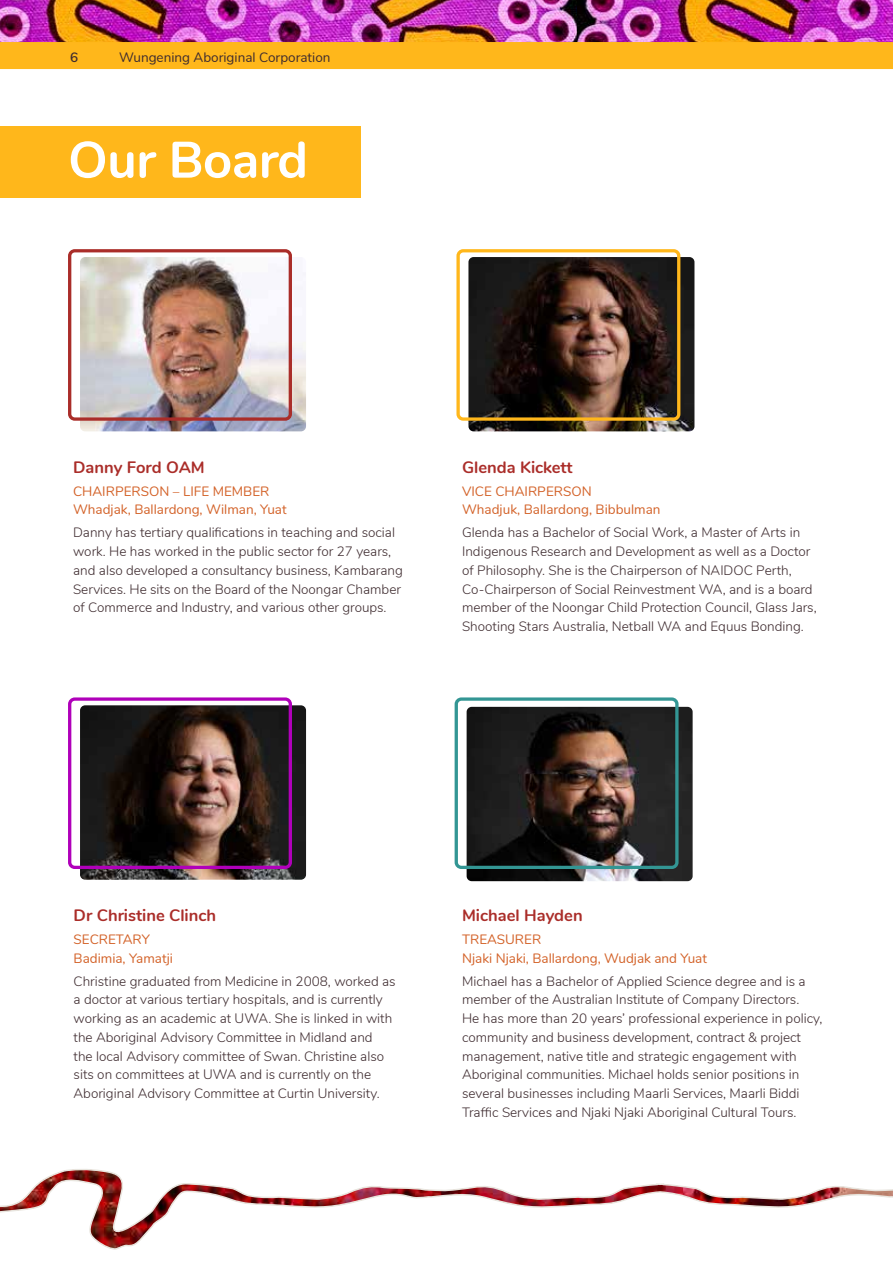
<style>
.page{position:relative;width:893px;height:1263px;background:#fff}
.page>*{position:absolute;margin:0;border:0;box-sizing:border-box;transform-origin:0 0}
.t1{font:700 51px "Nunito";letter-spacing:-.01em;color:#fff}
.t2{font:700 16.5px "Nunito";color:#aa2d29}
.t3{font:300 13.5px/18.8px "Nunito";color:#3e2b2f}
.t4{font:13.5px/18.8px "Nunito";color:#d36127}
.t5{font:13.5px "Nunito";color:#3e2b2f}
.t6{font:600 13.5px "Nunito";color:#3e2b2f}
</style>
<div class="page">
<svg style="left:0;top:1169px;width:893px;height:81px"></svg>
<img style="left:0;top:0;width:577px;height:42px">
<img style="left:577px;top:0;width:316px;height:42px">
<div style="left:0;top:42px;width:893px;height:27px;background:#ffb71b"></div>
<div style="left:0;top:126px;width:360px;height:71px;background:#ffb71b"></div>
<img style="left:80px;top:257px;width:226px;height:174px">
<img style="left:468px;top:257px;width:226px;height:174px">
<div style="left:68px;top:249px;width:224px;height:172px;border:3px solid #aa2d29;border-radius:5px"></div>
<img style="left:467px;top:707px;width:226px;height:174px">
<div style="left:455px;top:697px;width:223px;height:172px;border:3px solid #339694;border-radius:5px"></div>
<div style="left:456px;top:249px;width:224px;height:172px;border:3px solid #ffb71b;border-radius:5px"></div>
<img style="left:80px;top:705px;width:226px;height:175px">
<div style="left:68px;top:697px;width:224px;height:172px;border:3px solid #b000ba;border-radius:5px"></div>
<p class="t6" style="left:70px;top:47px;width:10px">6</p>
<p class="t5" style="left:119px;top:47px;width:213px">Wungening Aboriginal Corporation</p>
<h1 class="t1" style="left:68px;top:122px;width:241px">Our Board</h1>
<p class="t2" style="left:73px;top:455px;width:133px">Danny Ford OAM</p>
<p class="t4" style="left:73px;top:481px;width:215px">CHAIRPERSON – LIFE MEMBER<br>Whadjak, Ballardong, Wilman, Yuat</p>
<p class="t3" style="left:73px;top:522px;width:331px">Danny has tertiary qualifications in teaching and social work. He has worked in the public sector for 27 years, and also developed a consultancy business, Kambarang Services. He sits on the Board of the Noongar Chamber of Commerce and Industry, and various other groups.</p>
<p class="t2" style="left:462px;top:455px;width:112px">Glenda Kickett</p>
<p class="t4" style="left:462px;top:481px;width:200px">VICE CHAIRPERSON<br>Whadjuk, Ballardong, Bibbulman</p>
<p class="t3" style="left:462px;top:522px;width:356px">Glenda has a Bachelor of Social Work, a Master of Arts in Indigenous Research and Development as well as a Doctor of Philosophy. She is the Chairperson of NAIDOC Perth, Co-Chairperson of Social Reinvestment WA, and is a board member of the Noongar Child Protection Council, Glass Jars, Shooting Stars Australia, Netball WA and Equus Bonding.</p>
<p class="t2" style="left:74px;top:903px;width:144px">Dr Christine Clinch</p>
<p class="t4" style="left:74px;top:929px;width:101px">SECRETARY<br>Badimia, Yamatji</p>
<p class="t3" style="left:74px;top:971px;width:324px">Christine graduated from Medicine in 2008, worked as a doctor at various tertiary hospitals, and is currently working as an academic at UWA. She is linked in with the Aboriginal Advisory Committee in Midland and<br>the local Advisory committee of Swan. Christine also sits on committees at UWA and is currently on the Aboriginal Advisory Committee at Curtin University.</p>
<p class="t2" style="left:462px;top:903px;width:122px">Michael Hayden</p>
<p class="t4" style="left:462px;top:929px;width:246px">TREASURER<br>Njaki Njaki, Ballardong, Wudjak and Yuat</p>
<p class="t3" style="left:462px;top:971px;width:362px">Michael has a Bachelor of Applied Science degree and is a member of the Australian Institute of Company Directors.<br>He has more than 20 years’ professional experience in policy, community and business development, contract &amp; project management, native title and strategic engagement with Aboriginal communities. Michael holds senior positions in several businesses including Maarli Services, Maarli Biddi Traffic Services and Njaki Njaki Aboriginal Cultural Tours.</p>
</div>
